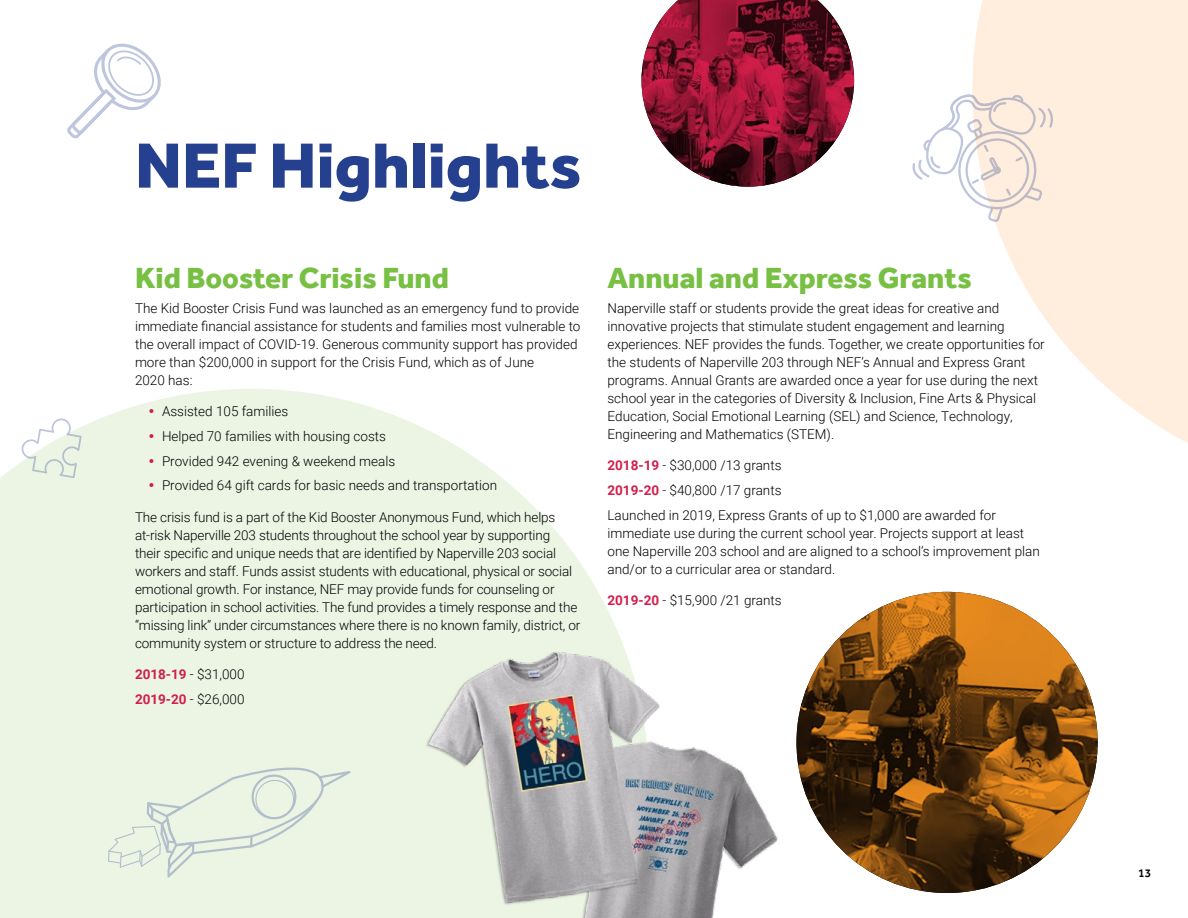
<style>
.page{position:relative;width:1188px;height:918px;background:#fff}
.page>*{position:absolute;margin:0;border:0;box-sizing:border-box;transform-origin:0 0}
.t1{font:800 66px "Effra";color:#25408f}
.t2{font:800 30px "Effra";color:#78c043}
.t3{font:300 13.5px/18px "Roboto";color:#000}
.t4{font:500 12px "Effra";color:#000}
.s1{font-weight:700;color:#d11e4a}
</style>
<div class="page">
<svg style="left:972px;top:0;width:216px;height:443px;fill:#fed"></svg>
<svg style="left:0;top:389px;width:579px;height:529px;fill:#ecf5e4"></svg>
<img style="left:796px;top:592px;width:302px;height:301px;border-radius:151px">
<img style="left:642px;top:0;width:212px;height:187px">
<svg style="left:912px;top:93px;width:144px;height:129px"></svg>
<svg style="left:108px;top:767px;width:243px;height:111px"></svg>
<svg style="left:67px;top:43px;width:94px;height:96px"></svg>
<svg style="left:21px;top:418px;width:61px;height:60px"></svg>
<img style="left:390px;top:562px;width:428px;height:356px">
<svg style="left:150px;top:409px;width:4px;height:4px"></svg>
<svg style="left:150px;top:434px;width:4px;height:4px"></svg>
<svg style="left:150px;top:459px;width:4px;height:4px"></svg>
<svg style="left:150px;top:483px;width:4px;height:4px"></svg>
<h1 class="t1" style="left:135px;top:126px;width:448px">NEF Highlights</h1>
<h2 class="t2" style="left:135px;top:260px;width:315px">Kid Booster Crisis Fund</h2>
<p class="t3" style="left:135px;top:298px;width:447px">The Kid Booster Crisis Fund was launched as an emergency fund to provide immediate financial assistance for students and families most vulnerable to the overall impact of COVID-19. Generous community support has provided more than $200,000 in support for the Crisis Fund, which as of June<br>2020 has:</p>
<p class="t3" style="left:162px;top:398px;width:337px;line-height:24.8px">Assisted 105 families<br>Helped 70 families with housing costs<br>Provided 942 evening &amp; weekend meals<br>Provided 64 gift cards for basic needs and transportation</p>
<p class="t3" style="left:135px;top:508px;width:447px">The crisis fund is a part of the Kid Booster Anonymous Fund, which helps at-risk Naperville 203 students throughout the school year by supporting<br>their specific and unique needs that are identified by Naperville 203 social workers and staff. Funds assist students with educational, physical or social emotional growth. For instance, NEF may provide funds for counseling or participation in school activities. The fund provides a timely response and the “missing link” under circumstances where there is no known family, district, or community system or structure to address the need.</p>
<p class="t3" style="left:135px;top:662px;width:111px;line-height:24.8px"><span class="s1">2018-19</span> - $31,000<br><span class="s1">2019-20</span> - $26,000</p>
<h2 class="t2" style="left:608px;top:260px;width:366px">Annual and Express Grants</h2>
<p class="t3" style="left:608px;top:298px;width:439px">Naperville staff or students provide the great ideas for creative and innovative projects that stimulate student engagement and learning experiences. NEF provides the funds. Together, we create opportunities for the students of Naperville 203 through NEF’s Annual and Express Grant programs. Annual Grants are awarded once a year for use during the next school year in the categories of Diversity &amp; Inclusion, Fine Arts &amp; Physical Education, Social Emotional Learning (SEL) and Science, Technology, Engineering and Mathematics (STEM).</p>
<p class="t3" style="left:608px;top:452px;width:390px;line-height:24.8px"><span class="s1">2018-19</span> - $30,000 /13 grants<br><span class="s1">2019-20</span> - $40,800 /17 grants<br>Launched in 2019, Express Grants of up to $1,000 are awarded for</p>
<p class="t3" style="left:608px;top:523px;width:434px">immediate use during the current school year. Projects support at least one Naperville 203 school and are aligned to a school’s improvement plan and/or to a curricular area or standard.</p>
<p class="t3" style="left:608px;top:591px;width:176px"><span class="s1">2019-20</span> - $15,900 /21 grants</p>
<p class="t4" style="left:1138px;top:866px;width:15px">13</p>
</div>
